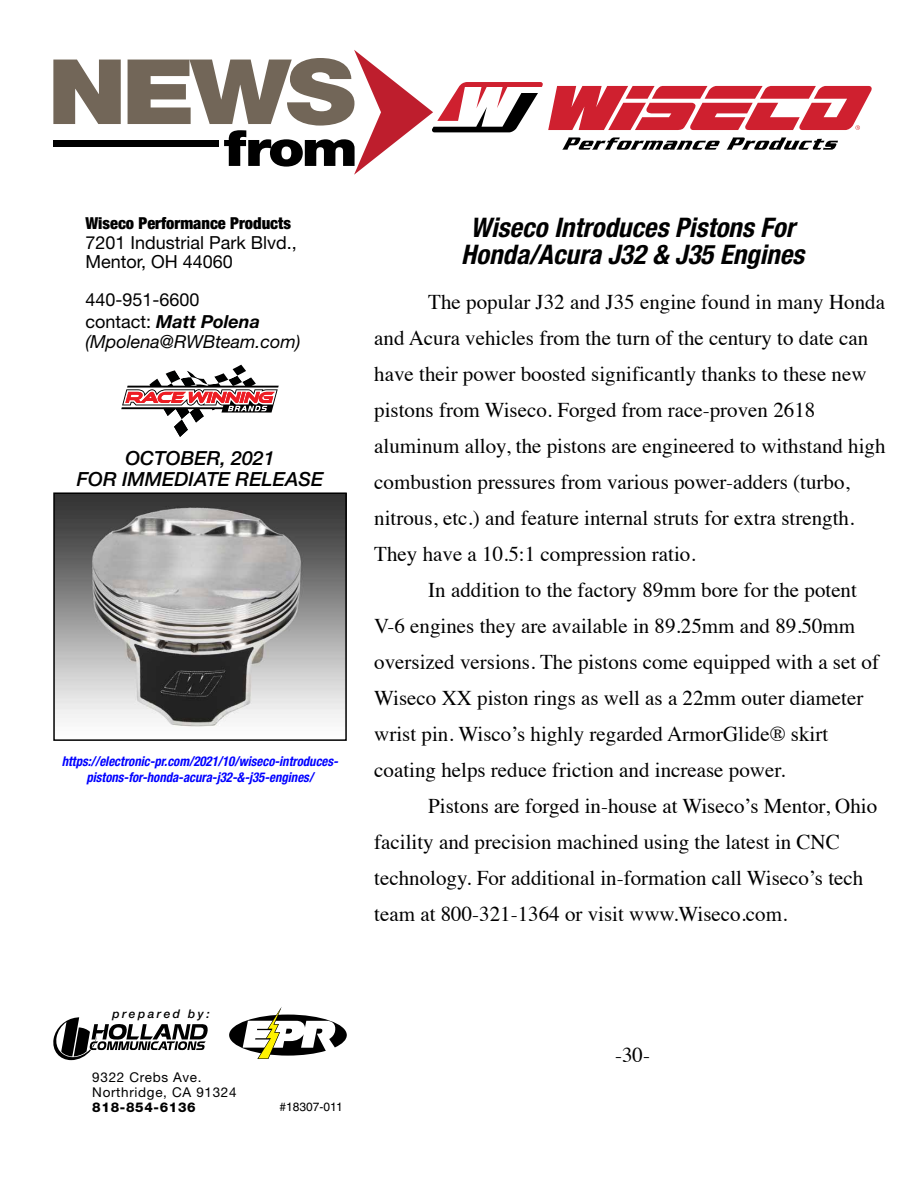
<style>
.page{position:relative;width:918px;height:1188px;background:#fff}
.page>*{position:absolute;margin:0;border:0;box-sizing:border-box;transform-origin:0 0}
.t1{font:italic 700 condensed 27px/27px "Helvetica Neue";color:#000;text-align:center}
.t2{font:21px/36px "Times";color:#000}
.t3{font:italic 500 19.5px/21px "Helvetica Neue";color:#000;text-align:center}
.t4{font:18px/19.5px "Helvetica Neue";color:#000}
.t5{font:italic 18px "Helvetica Neue";color:#000}
.t6{font:900 condensed 16.5px "Helvetica Neue";color:#000}
.t7{font:italic 700 condensed 13.5px/16.5px "Helvetica Neue";color:#00f;text-align:center;scale:.95 1}
.t8{font:13.5px/15px "Helvetica Neue";letter-spacing:.05em;color:#000}
.t9{font:800 13.5px "Helvetica Neue";letter-spacing:.05em;color:#000}
.t10{font:italic 500 12px "Helvetica Neue";color:#000}
.t11{font:12px "Helvetica";color:#000}
.s1{font-weight:700;font-style:italic}
</style>
<div class="page">
<svg style="left:53px;top:60px;width:68px;height:64px"></svg>
<div style="left:53px;top:140px;width:166px;height:6px;background:#000"></div>
<svg style="left:229px;top:1007px;width:118px;height:52px"></svg>
<svg style="left:53px;top:1017px;width:155px;height:43px"></svg>
<img style="left:56px;top:495px;width:288px;height:232px">
<div style="left:53px;top:492px;width:294px;height:249px;border:2px solid #000"></div>
<svg style="left:121px;top:364px;width:158px;height:73px"></svg>
<svg style="left:128px;top:50px;width:744px;height:125px"></svg>
<p class="t6" style="left:85px;top:213px;width:207px">Wiseco Performance Products</p>
<p class="t4" style="left:85px;top:232px;width:213px">7201 Industrial Park Blvd.,<br>Mentor, OH 44060</p>
<p class="t4" style="left:85px;top:288px;width:176px;line-height:22.5px">440-951-6600 contact: <span class="s1">Matt Polena</span></p>
<p class="t5" style="left:85px;top:331px;width:217px">(Mpolena@RWBteam.com)</p>
<p class="t3" style="left:77px;top:447px;width:248px">OCTOBER, 2021<br>FOR IMMEDIATE RELEASE</p>
<p class="t7" style="left:62px;top:753px;width:293px">https://electronic-pr.com/2021/10/wiseco-introduces&shy;pistons-for-honda-acura-j32-&amp;-j35-engines/</p>
<p class="t1" style="left:461px;top:214px;width:345px">Wiseco Introduces Pistons For<br>Honda/Acura J32 &amp; J35 Engines</p>
<p class="t2" style="left:374px;top:282px;width:513px;text-indent:54px">The popular J32 and J35 engine found in many Honda and Acura vehicles from the turn of the century to date can have their power boosted significantly thanks to these new pistons from Wiseco. Forged from race-proven 2618 aluminum alloy, the pistons are engineered to withstand high combustion pressures from various power-adders (turbo, nitrous, etc.) and feature internal struts for extra strength.<br>They have a 10.5:1 compression ratio.</p>
<p class="t2" style="left:374px;top:570px;width:506px;text-indent:54px">In addition to the factory 89mm bore for the potent V-6 engines they are available in 89.25mm and 89.50mm oversized versions. The pistons come equipped with a set of Wiseco XX piston rings as well as a 22mm outer diameter wrist pin. Wisco’s highly regarded ArmorGlide® skirt coating helps reduce friction and increase power.</p>
<p class="t2" style="left:374px;top:786px;width:505px;text-indent:54px">Pistons are forged in-house at Wiseco’s Mentor, Ohio facility and precision machined using the latest in CNC technology. For additional in-formation call Wiseco’s tech team at 800-321-1364 or visit www.Wiseco.com.</p>
<p class="t10" style="left:112px;top:1007px;width:99px">PREPARED BY:</p>
<p class="t8" style="left:92px;top:1069px;width:146px">9322 Crebs Ave.<br>Northridge, CA 91324</p>
<p class="t9" style="left:92px;top:1099px;width:105px">818-854-6136</p>
<p class="t11" style="left:280px;top:1100px;width:65px">#18307-011</p>
<p class="t2" style="left:615px;top:1035px;width:36px">-30-</p>
</div>
